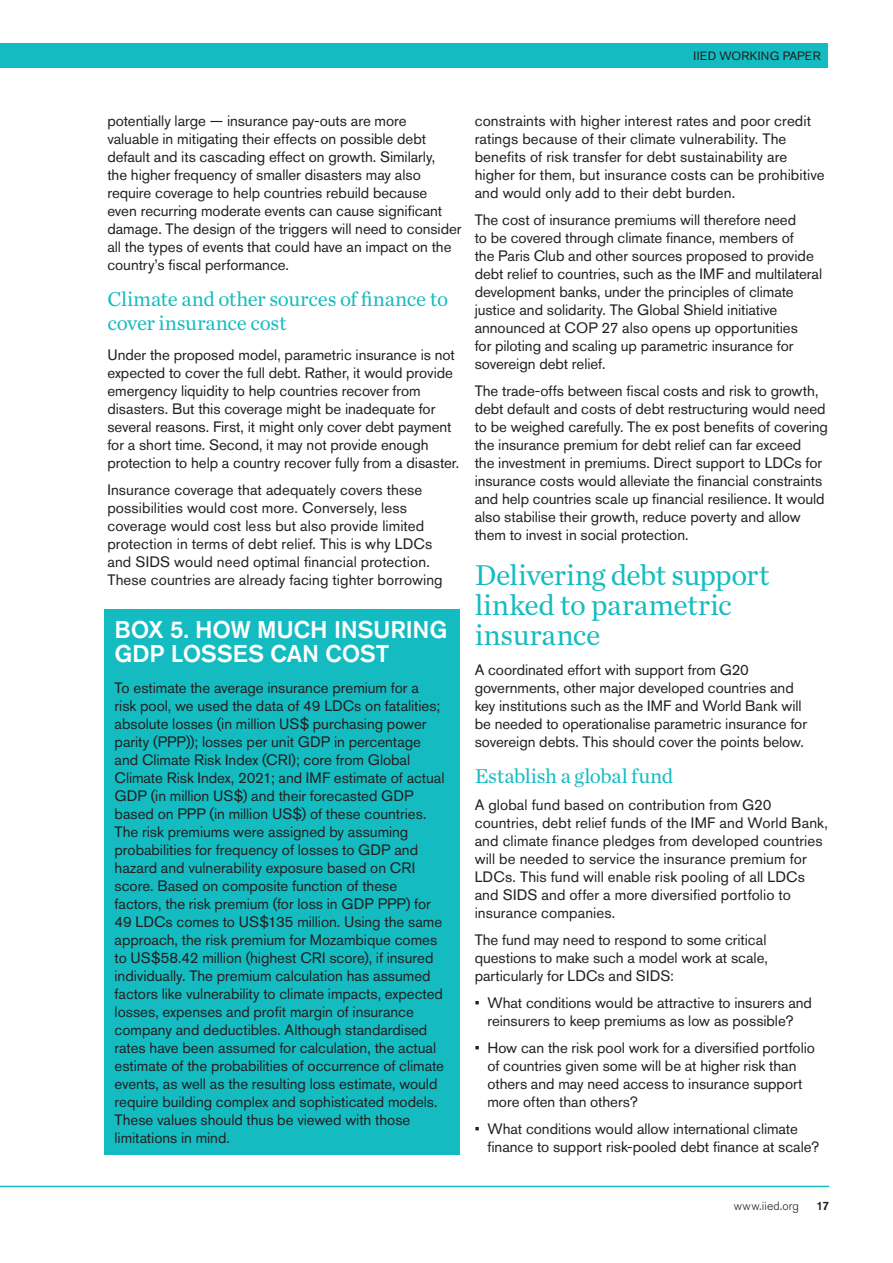
<style>
.page{position:relative;width:893px;height:1263px;background:#fff}
.page>*{position:absolute;margin:0;border:0;box-sizing:border-box;transform-origin:0 0}
.IIED_WP_Subheading{font:30px/30px "Chronicle Text G1";letter-spacing:-.015em;color:#14bcc1}
.IIED_WP_Box_title{font:500 24px/24px "Akzidenz Grotesk BE";letter-spacing:-.01em;color:#fff}
.IIED_WP_Small_subhea{font:21px/24px "Chronicle Text G1";letter-spacing:-.01em;color:#14bcc1}
.IIED_WP_Body_copy{font:15px/18px "Akzidenz Grotesk BE";color:#231f20}
.IIED_WP_Bulleted_lis{font:15px/18px "Akzidenz Grotesk BE";letter-spacing:-.005em;color:#231f20}
.t1{font:12px "Akzidenz Grotesk BE";letter-spacing:.02em;color:#231f20}
.t2{font:300 12px "Akzidenz Grotesk BE";letter-spacing:.015em;color:#231f20}
.t3{font:500 12px "Akzidenz Grotesk BE";color:#231f20}
</style>
<div class="page">
<div style="left:0;top:43px;width:828px;height:24px;background:#14bcc1"></div>
<hr style="left:0;top:1186px;width:829px;height:1px;background:#14bcc1">
<div style="left:104px;top:609px;width:355px;height:546px;background:#14bcc1"></div>
<p class="t1" style="left:693px;top:48px;width:129px">IIED WORKING PAPER</p>
<p class="IIED_WP_Body_copy" style="left:107px;top:112px;width:356px">potentially large — insurance pay-outs are more valuable in mitigating their effects on possible debt default and its cascading effect on growth. Similarly,<br>the higher frequency of smaller disasters may also require coverage to help countries rebuild because<br>even recurring moderate events can cause significant damage. The design of the triggers will need to consider all the types of events that could have an impact on the country’s fiscal performance.</p>
<h4 class="IIED_WP_Small_subhea" style="left:107px;top:286px;width:342px">Climate and other sources of finance to cover insurance cost</h4>
<p class="IIED_WP_Body_copy" style="left:107px;top:346px;width:353px">Under the proposed model, parametric insurance is not expected to cover the full debt. Rather, it would provide emergency liquidity to help countries recover from disasters. But this coverage might be inadequate for several reasons. First, it might only cover debt payment for a short time. Second, it may not provide enough protection to help a country recover fully from a disaster.</p>
<p class="IIED_WP_Body_copy" style="left:107px;top:481px;width:337px">Insurance coverage that adequately covers these possibilities would cost more. Conversely, less coverage would cost less but also provide limited protection in terms of debt relief. This is why LDCs and SIDS would need optimal financial protection.<br>These countries are already facing tighter borrowing</p>
<p class="IIED_WP_Box_title" style="left:115px;top:617px;width:334px">BOX 5. HOW MUCH INSURING<br>GDP LOSSES CAN COST</p>
<p class="IIED_WP_Body_copy" style="left:115px;top:679px;width:331px">To estimate the average insurance premium for a<br>risk pool, we used the data of 49 LDCs on fatalities; absolute losses (in million US$ purchasing power parity (PPP)); losses per unit GDP in percentage and Climate Risk Index (CRI); core from Global Climate Risk Index, 2021; and IMF estimate of actual GDP (in million US$) and their forecasted GDP based on PPP (in million US$) of these countries.<br>The risk premiums were assigned by assuming probabilities for frequency of losses to GDP and hazard and vulnerability exposure based on CRI score. Based on composite function of these factors, the risk premium (for loss in GDP PPP) for 49 LDCs comes to US$135 million. Using the same approach, the risk premium for Mozambique comes to US$58.42 million (highest CRI score), if insured individually. The premium calculation has assumed factors like vulnerability to climate impacts, expected losses, expenses and profit margin of insurance company and deductibles. Although standardised rates have been assumed for calculation, the actual estimate of the probabilities of occurrence of climate events, as well as the resulting loss estimate, would require building complex and sophisticated models.<br>These values should thus be viewed with those limitations in mind.</p>
<p class="IIED_WP_Body_copy" style="left:475px;top:112px;width:352px">constraints with higher interest rates and poor credit ratings because of their climate vulnerability. The benefits of risk transfer for debt sustainability are higher for them, but insurance costs can be prohibitive and would only add to their debt burden.</p>
<p class="IIED_WP_Body_copy" style="left:475px;top:211px;width:349px">The cost of insurance premiums will therefore need<br>to be covered through climate finance, members of<br>the Paris Club and other sources proposed to provide debt relief to countries, such as the IMF and multilateral development banks, under the principles of climate justice and solidarity. The Global Shield initiative announced at COP 27 also opens up opportunities<br>for piloting and scaling up parametric insurance for sovereign debt relief.</p>
<p class="IIED_WP_Body_copy" style="left:475px;top:382px;width:355px">The trade-offs between fiscal costs and risk to growth, debt default and costs of debt restructuring would need to be weighed carefully. The ex post benefits of covering the insurance premium for debt relief can far exceed<br>the investment in premiums. Direct support to LDCs for insurance costs would alleviate the financial constraints and help countries scale up financial resilience. It would also stabilise their growth, reduce poverty and allow them to invest in social protection.</p>
<h3 class="IIED_WP_Subheading" style="left:475px;top:558px;width:297px">Delivering debt support linked to parametric insurance</h3>
<p class="IIED_WP_Body_copy" style="left:475px;top:661px;width:334px">A coordinated effort with support from G20 governments, other major developed countries and key institutions such as the IMF and World Bank will be needed to operationalise parametric insurance for sovereign debts. This should cover the points below.</p>
<h4 class="IIED_WP_Small_subhea" style="left:475px;top:763px;width:200px">Establish a global fund</h4>
<p class="IIED_WP_Body_copy" style="left:475px;top:796px;width:355px">A global fund based on contribution from G20 countries, debt relief funds of the IMF and World Bank, and climate finance pledges from developed countries will be needed to service the insurance premium for LDCs. This fund will enable risk pooling of all LDCs and SIDS and offer a more diversified portfolio to insurance companies.</p>
<p class="IIED_WP_Body_copy" style="left:475px;top:931px;width:295px;text-align:justify">The fund may need to respond to some critical questions to make such a model work at scale, particularly for LDCs and SIDS:</p>
<p class="IIED_WP_Bulleted_lis" style="left:475px;top:994px;width:339px;text-align:center">• What conditions would be attractive to insurers and reinsurers to keep premiums as low as possible?</p>
<p class="IIED_WP_Bulleted_lis" style="left:487px;top:1039px;width:329px;text-indent:-13px">• How can the risk pool work for a diversified portfolio of countries given some will be at higher risk than others and may need access to insurance support more often than others?</p>
<p class="IIED_WP_Bulleted_lis" style="left:487px;top:1120px;width:333px;text-indent:-13px">• What conditions would allow international climate finance to support risk-pooled debt finance at scale?</p>
<p class="t2" style="left:734px;top:1199px;width:67px">www.iied.org</p>
<p class="t3" style="left:816px;top:1199px;width:14px">17</p>
</div>
